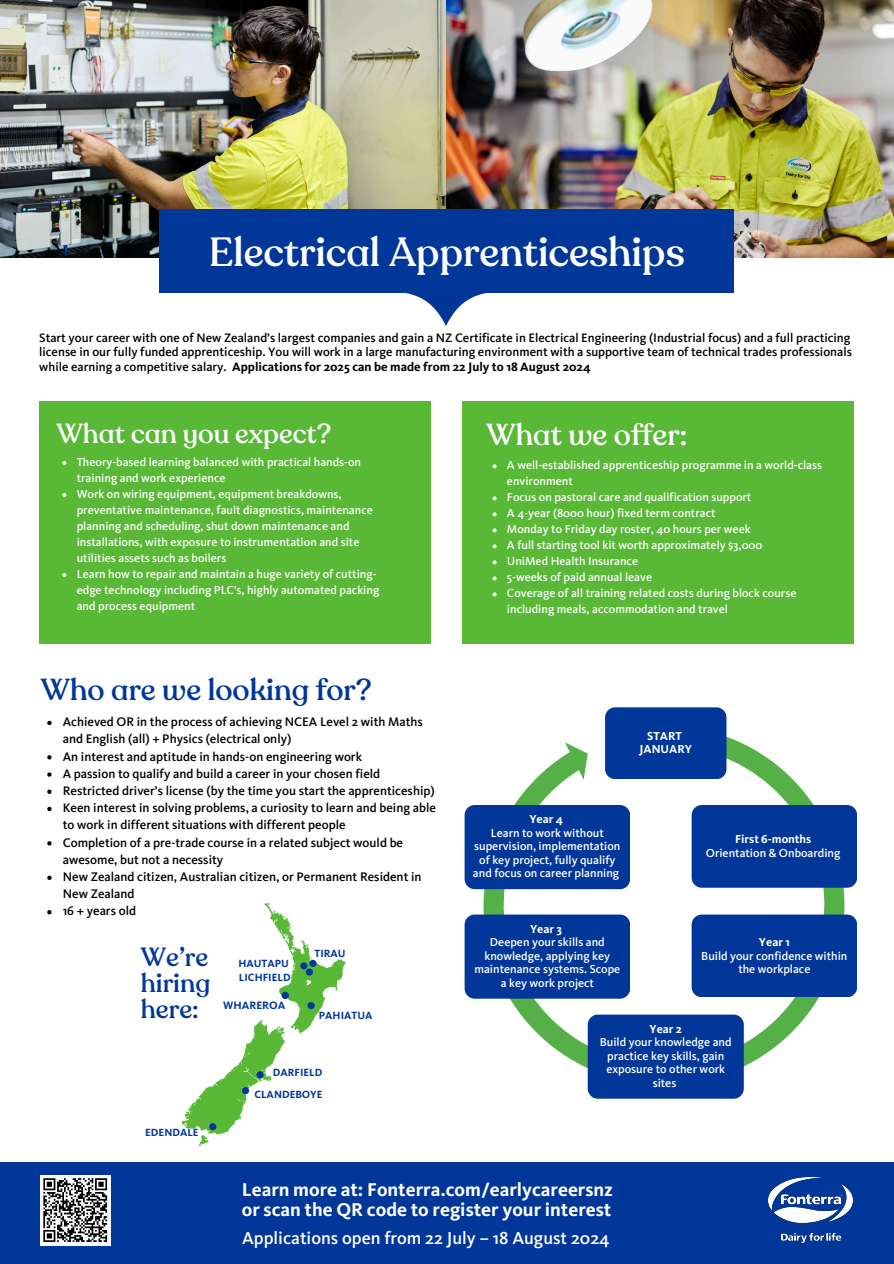
<style>
.page{position:relative;width:894px;height:1264px;background:#fff}
.page>*{position:absolute;margin:0;border:0;box-sizing:border-box;transform-origin:0 0}
.t1{font:500 40.2px "Recoleta Alt";color:#fff}
.t2{font:500 30px "Recoleta Alt";color:#013799}
.t3{font:500 30px "Recoleta Alt";color:#fefefe}
.t4{font:500 27.3px "Recoleta Alt";color:#fefefe}
.t5{font:500 25.95px/26.2px "Recoleta Alt";color:#013799}
.t6{font:700 19.2px/20.2px "Kievit OT";color:#fefefe}
.t7{font:500 18px "Kievit OT";color:#fefefe}
.t8{font:500 12.9px/17.2px "Kievit OT";color:#000}
.t9{font:500 12.75px/14.9px "Kievit OT";color:#000;text-align:justify}
.t10{font:500 12px/16px "Kievit OT";color:#fefefe}
.t11{font:500 12px/13.5px "Kievit OT";color:#fff;text-align:center}
.t12{font:700 12px/13.5px "Kievit OT";color:#fff;text-align:center}
.t13{font:700 11.1px "Kievit OT";color:#013799}
.t14{font:700 10.8px "Kievit OT";color:#013799}
.s1{font-weight:700}
</style>
<div class="page">
<img style="left:0;top:0;width:893px;height:258px">
<img style="left:405px;top:293px;width:81px;height:32px">
<div style="left:159px;top:209px;width:575px;height:84px;background:#013799"></div>
<div style="left:0;top:1161px;width:893px;height:102px;background:#013799"></div>
<div style="left:39px;top:401px;width:391px;height:242px;background:#59b836"></div>
<svg style="left:62px;top:461px;width:4px;height:4px"></svg>
<svg style="left:62px;top:493px;width:4px;height:4px"></svg>
<svg style="left:62px;top:573px;width:4px;height:4px"></svg>
<div style="left:461px;top:401px;width:391px;height:242px;background:#59b836"></div>
<img style="left:768px;top:1177px;width:84px;height:65px">
<svg style="left:182px;top:903px;width:163px;height:243px"></svg>
<div style="left:242px;top:1087px;width:7px;height:7px;background:#013799;border-radius:50%"></div>
<div style="left:209px;top:1123px;width:7px;height:7px;background:#013799;border-radius:50%"></div>
<div style="left:256px;top:1071px;width:7px;height:7px;background:#013799;border-radius:50%"></div>
<div style="left:307px;top:1002px;width:7px;height:7px;background:#013799;border-radius:50%"></div>
<div style="left:300px;top:962px;width:7px;height:7px;background:#013799;border-radius:50%"></div>
<div style="left:306px;top:968px;width:7px;height:7px;background:#013799;border-radius:50%"></div>
<div style="left:309px;top:959px;width:7px;height:8px;background:#013799;border-radius:50%"></div>
<div style="left:40px;top:1174px;width:70px;height:71px;background:#fff"></div>
<svg style="left:43px;top:1178px;width:65px;height:64px"></svg>
<svg style="left:47px;top:720px;width:5px;height:5px"></svg>
<svg style="left:47px;top:755px;width:5px;height:4px"></svg>
<svg style="left:47px;top:772px;width:5px;height:4px"></svg>
<svg style="left:47px;top:789px;width:5px;height:5px"></svg>
<svg style="left:47px;top:806px;width:5px;height:5px"></svg>
<svg style="left:47px;top:841px;width:5px;height:4px"></svg>
<svg style="left:47px;top:875px;width:5px;height:5px"></svg>
<svg style="left:47px;top:910px;width:5px;height:4px"></svg>
<svg style="left:492px;top:464px;width:4px;height:4px"></svg>
<svg style="left:492px;top:496px;width:4px;height:4px"></svg>
<svg style="left:492px;top:512px;width:4px;height:4px"></svg>
<svg style="left:492px;top:528px;width:4px;height:4px"></svg>
<svg style="left:492px;top:544px;width:4px;height:4px"></svg>
<svg style="left:492px;top:560px;width:4px;height:4px"></svg>
<svg style="left:492px;top:576px;width:4px;height:4px"></svg>
<svg style="left:492px;top:592px;width:4px;height:4px"></svg>
<svg style="left:483px;top:731px;width:361px;height:354px"></svg>
<div style="left:605px;top:707px;width:121px;height:72px;background:#013799;border-radius:10px"></div>
<div style="left:587px;top:1014px;width:156px;height:84px;background:#013799;border-radius:10px"></div>
<div style="left:464px;top:805px;width:165px;height:84px;background:#013799;border-radius:10px"></div>
<div style="left:464px;top:914px;width:165px;height:84px;background:#013799;border-radius:10px"></div>
<div style="left:691px;top:805px;width:165px;height:82px;background:#013799;border-radius:10px"></div>
<div style="left:691px;top:914px;width:165px;height:83px;background:#013799;border-radius:10px"></div>
<div style="left:281px;top:991px;width:8px;height:8px;background:#013799;border-radius:50%"></div>
<h1 class="t1" style="left:209px;top:226px;width:477px">Electrical Apprenticeships</h1>
<p class="t9" style="left:39px;top:330px;width:814px">Start your career with one of New Zealand’s largest companies and gain a NZ Certificate in Electrical Engineering (Industrial focus) and a full practicing license in our fully funded apprenticeship. You will work in a large manufacturing environment with a supportive team of technical trades professionals while earning a competitive salary. <span class="s1">Applications for 2025 can be made from 22 July to 18 August 2024</span></p>
<h3 class="t4" style="left:56px;top:415px;width:276px">What can you expect?</h3>
<p class="t10" style="left:77px;top:454px;width:304px">Theory-based learning balanced with practical hands-on training and work experience<br>Work on wiring equipment, equipment breakdowns, preventative maintenance, fault diagnostics, maintenance planning and scheduling, shut down maintenance and installations, with exposure to instrumentation and site utilities assets such as boilers<br>Learn how to repair and maintain a huge variety of cutting&shy;edge technology including PLC's, highly automated packing and process equipment</p>
<h2 class="t2" style="left:41px;top:670px;width:332px">Who are we looking for?</h2>
<p class="t8" style="left:63px;top:713px;width:374px">Achieved OR in the process of achieving NCEA Level 2 with Maths and English (all) + Physics (electrical only)<br>An interest and aptitude in hands-on engineering work<br>A passion to qualify and build a career in your chosen field Restricted driver’s license (by the time you start the apprenticeship)<br>Keen interest in solving problems, a curiosity to learn and being able to work in different situations with different people<br>Completion of a pre-trade course in a related subject would be awesome, but not a necessity<br>New Zealand citizen, Australian citizen, or Permanent Resident in New Zealand<br>16 + years old</p>
<h3 class="t5" style="left:141px;top:944px;width:69px">We’re</h3>
<h3 class="t5" style="left:141px;top:970px;width:71px">hiring here:</h3>
<p class="t14" style="left:238px;top:956px;width:52px">HAUTAPU</p>
<p class="t14" style="left:239px;top:970px;width:53px">LICHFIELD</p>
<p class="t13" style="left:223px;top:998px;width:64px">WHAREROA</p>
<p class="t14" style="left:314px;top:947px;width:33px">TIRAU</p>
<p class="t14" style="left:319px;top:1008px;width:55px">PAHIATUA</p>
<p class="t14" style="left:145px;top:1126px;width:55px">EDENDALE</p>
<p class="t14" style="left:273px;top:1065px;width:51px">DARFIELD</p>
<p class="t14" style="left:254px;top:1087px;width:70px">CLANDEBOYE</p>
<h2 class="t3" style="left:486px;top:415px;width:202px">What we offer:</h2>
<p class="t10" style="left:507px;top:457px;width:316px">A well-established apprenticeship programme in a world-class environment<br>Focus on pastoral care and qualification support<br>A 4-year (8000 hour) fixed term contract<br>Monday to Friday day roster, 40 hours per week<br>A full starting tool kit worth approximately $3,000<br>UniMed Health Insurance<br>5-weeks of paid annual leave<br>Coverage of all training related costs during block course including meals, accommodation and travel</p>
<p class="t12" style="left:639px;top:729px;width:54px">START<br>JANUARY</p>
<p class="t12" style="left:529px;top:812px;width:35px">Year 4</p>
<p class="t11" style="left:473px;top:825px;width:149px">Learn to work without supervision, implementation of key project, fully qualify and focus on career planning</p>
<p class="t12" style="left:530px;top:921px;width:33px">Year 3</p>
<p class="t11" style="left:474px;top:935px;width:147px">Deepen your skills and knowledge, applying key maintenance systems. Scope a key work project</p>
<p class="t12" style="left:735px;top:832px;width:78px">First 6-months</p>
<p class="t11" style="left:705px;top:846px;width:136px">Orientation &amp; Onboarding</p>
<p class="t12" style="left:758px;top:935px;width:32px">Year 1</p>
<p class="t11" style="left:701px;top:948px;width:148px">Build your confidence within</p>
<p class="t11" style="left:738px;top:962px;width:73px">the workplace</p>
<p class="t12" style="left:649px;top:1021px;width:34px">Year 2</p>
<p class="t11" style="left:599px;top:1035px;width:133px">Build your knowledge and practice key skills, gain exposure to other work sites</p>
<h3 class="t6" style="left:242px;top:1179px;width:372px">Learn more at: Fonterra.com/earlycareersnz or scan the QR code to register your interest</h3>
<h3 class="t7" style="left:242px;top:1226px;width:369px">Applications open from 22 July – 18 August 2024</h3>
</div>
